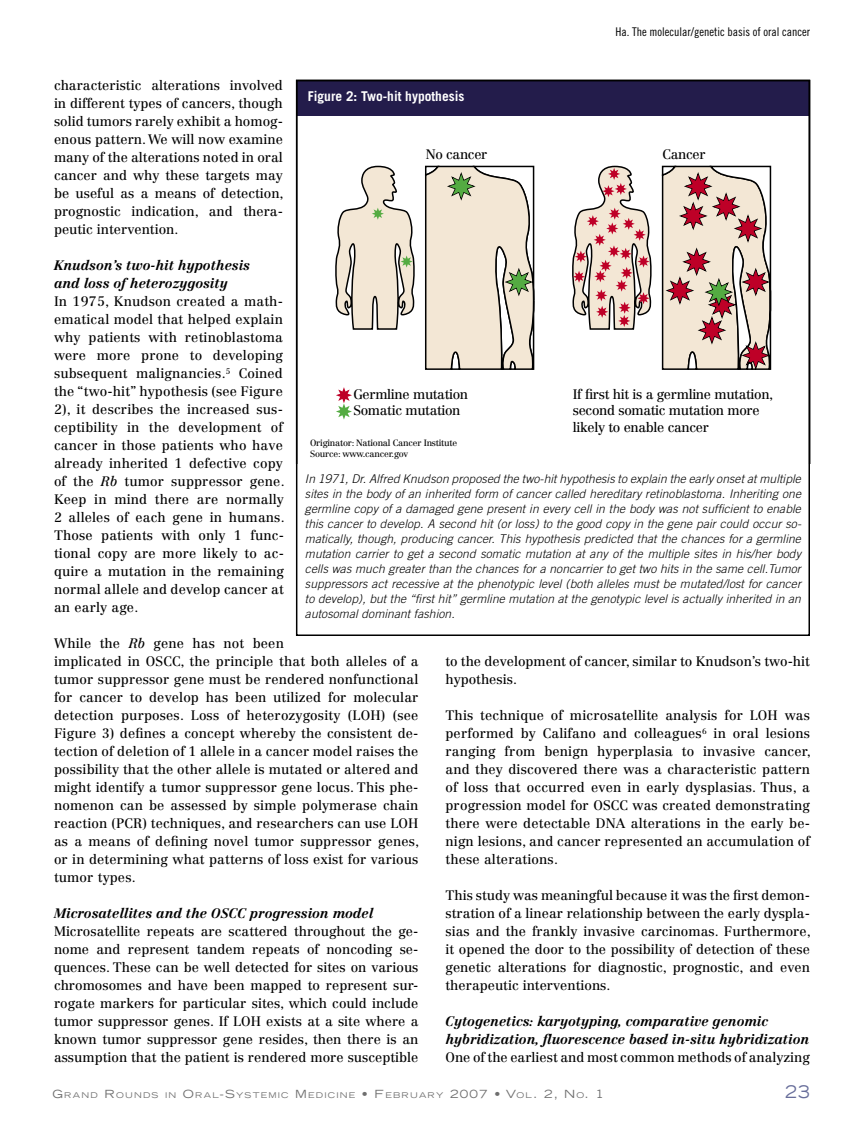
<style>
.page{position:relative;width:864px;height:1134px;background:#fff}
.page>*{position:absolute;margin:0;border:0;box-sizing:border-box;transform-origin:0 0}
.t1{font:expanded 17.4px "Trade Gothic LT Std";color:#676d9a;scale:.95 1}
.Copy{font:13.5px/18px "Centennial LT Std";letter-spacing:.01em;color:#000;text-align:justify}
.Subhead{font:italic 700 13.5px "Centennial LT Std";color:#000}
.Copy-2{font:13.5px/16.5px "Centennial LT Std";letter-spacing:-.025em;color:#000}
.t2{font:700 13.5px "Trade Gothic LT Std";color:#fff}
.Abstract_Copy{font:italic 300 12px/15px "Trade Gothic LT Std";letter-spacing:.01em;color:#000;text-align:justify}
._2nd_Page_Headline{font:12px "Trade Gothic LT Std Cn 18";color:#000}
.t3{font:9px/10.8px "Centennial LT Std";letter-spacing:-.025em;color:#000}
.t4{font:expanded 7.8px "Trade Gothic LT Std";letter-spacing:.145em;color:#6f6f6f;scale:1.05 1}
.s1{font-style:italic}
.s2{font-size:11.25px}
</style>
<div class="page">
<div style="left:299px;top:83px;width:508px;height:33px;background:#231c4b"></div>
<svg style="left:336px;top:387px;width:16px;height:33px"></svg>
<svg style="left:335px;top:165px;width:80px;height:165px"></svg>
<svg style="left:424px;top:165px;width:111px;height:205px;background:#dcd4c3"></svg>
<svg style="left:572px;top:165px;width:80px;height:165px"></svg>
<svg style="left:661px;top:165px;width:111px;height:205px;background:#cfb6ad"></svg>
<div style="left:296px;top:80px;width:514px;height:556px;border:2px solid #000"></div>
<p class="_2nd_Page_Headline" style="left:615px;top:24px;width:196px">Ha. The molecular/genetic basis of oral cancer</p>
<p class="Copy" style="left:54px;top:76px;width:231px">characteristic alterations involved in different types of cancers, though solid tumors rarely exhibit a homog&shy;enous pattern. We will now examine many of the alterations noted in oral cancer and why these targets may be useful as a means of detection, prognostic indication, and thera&shy;peutic intervention.</p>
<p class="Subhead" style="left:54px;top:257px;width:197px">Knudson’s two-hit hypothesis</p>
<p class="Subhead" style="left:54px;top:275px;width:175px">and loss of heterozygosity</p>
<p class="Copy" style="left:54px;top:292px;width:232px;text-align:left">In 1975, Knudson created a math&shy;ematical model that helped explain why patients with retinoblastoma were more prone to developing subsequent malignancies.<sup>5</sup> Coined the “two-hit” hypothesis (see Figure<br>2), it describes the increased sus&shy;ceptibility in the development of cancer in those patients who have already inherited 1 defective copy of the <span class="s1">Rb</span> tumor suppressor gene.<br>Keep in mind there are normally<br>2 alleles of each gene in humans.<br>Those patients with only 1 func&shy;tional copy are more likely to ac&shy;quire a mutation in the remaining normal allele and develop cancer at an early age.</p>
<p class="Copy" style="left:54px;top:634px;width:367px;text-align:left">While the <span class="s1">Rb</span> gene has not been<br>implicated in OSCC, the principle that both alleles of a tumor suppressor gene must be rendered nonfunctional for cancer to develop has been utilized for molecular detection purposes. Loss of heterozygosity (LOH) (see Figure 3) defines a concept whereby the consistent de&shy;tection of deletion of 1 allele in a cancer model raises the possibility that the other allele is mutated or altered and might identify a tumor suppressor gene locus. This phe&shy;nomenon can be assessed by simple polymerase chain reaction (PCR) techniques, and researchers can use LOH as a means of defining novel tumor suppressor genes, or in determining what patterns of loss exist for various tumor types.</p>
<p class="Subhead" style="left:54px;top:905px;width:321px">Microsatellites and the OSCC progression model</p>
<p class="Copy" style="left:54px;top:922px;width:366px">Microsatellite repeats are scattered throughout the ge&shy;nome and represent tandem repeats of noncoding se&shy;quences. These can be well detected for sites on various chromosomes and have been mapped to represent sur&shy;rogate markers for particular sites, which could include tumor suppressor genes. If LOH exists at a site where a known tumor suppressor gene resides, then there is an assumption that the patient is rendered more susceptible</p>
<p class="t2" style="left:308px;top:88px;width:158px">Figure 2: Two-hit hypothesis</p>
<p class="Copy-2" style="left:426px;top:147px;width:63px">No cancer</p>
<p class="Copy" style="left:663px;top:146px;width:45px">Cancer</p>
<p class="Copy-2" style="left:573px;top:386px;width:202px">If first hit is a germline mutation, second somatic mutation more likely to enable cancer</p>
<p class="Copy-2" style="left:353px;top:386px;width:116px">Germline mutation<br>Somatic mutation</p>
<p class="t3" style="left:310px;top:438px;width:149px">Originator: National Cancer Institute<br>Source: www.cancer.gov</p>
<p class="Abstract_Copy" style="left:305px;top:471px;width:498px">In 1971, Dr. Alfred Knudson proposed the two-hit hypothesis to explain the early onset at multiple sites in the body of an inherited form of cancer called hereditary retinoblastoma. Inheriting one germline copy of a damaged gene present in every cell in the body was not sufficient to enable this cancer to develop. A second hit (or loss) to the good copy in the gene pair could occur so&shy;matically, though, producing cancer. This hypothesis predicted that the chances for a germline mutation carrier to get a second somatic mutation at any of the multiple sites in his/her body cells was much greater than the chances for a noncarrier to get two hits in the same cell.Tumor suppressors act recessive at the phenotypic level (both alleles must be mutated/lost for cancer to develop), but the “first hit” germline mutation at the genotypic level is actually inherited in an autosomal dominant fashion.</p>
<p class="Copy" style="left:446px;top:652px;width:366px">to the development of cancer, similar to Knudson’s two-hit hypothesis.</p>
<p class="Copy" style="left:446px;top:706px;width:367px">This technique of microsatellite analysis for LOH was performed by Califano and colleagues<sup>6</sup> in oral lesions ranging from benign hyperplasia to invasive cancer, and they discovered there was a characteristic pattern of loss that occurred even in early dysplasias. Thus, a progression model for OSCC was created demonstrating there were detectable DNA alterations in the early be&shy;nign lesions, and cancer represented an accumulation of these alterations.</p>
<p class="Copy" style="left:446px;top:886px;width:367px">This study was meaningful because it was the first demon&shy;stration of a linear relationship between the early dyspla&shy;sias and the frankly invasive carcinomas. Furthermore, it opened the door to the possibility of detection of these genetic alterations for diagnostic, prognostic, and even therapeutic interventions.</p>
<p class="Subhead" style="left:446px;top:1013px;width:324px">Cytogenetics: karyotyping, comparative genomic</p>
<p class="Subhead" style="left:446px;top:1031px;width:365px">hybridization, fluorescence based in-situ hybridization</p>
<p class="Copy" style="left:446px;top:1048px;width:366px">One of the earliest and most common methods of analyzing</p>
<p class="t4" style="left:53px;top:1090px;width:527px"><span class="s2">G</span>RAND <span class="s2">R</span>OUNDS IN <span class="s2">O</span>RAL<span class="s2">-S</span>YSTEMIC <span class="s2">M</span>EDICINE <span class="s2">• F</span>EBRUARY <span class="s2">2007 • V</span>OL<span class="s2">. 2, N</span>O<span class="s2">. 1</span></p>
<p class="t1" style="left:785px;top:1080px;width:28px">23</p>
</div>
